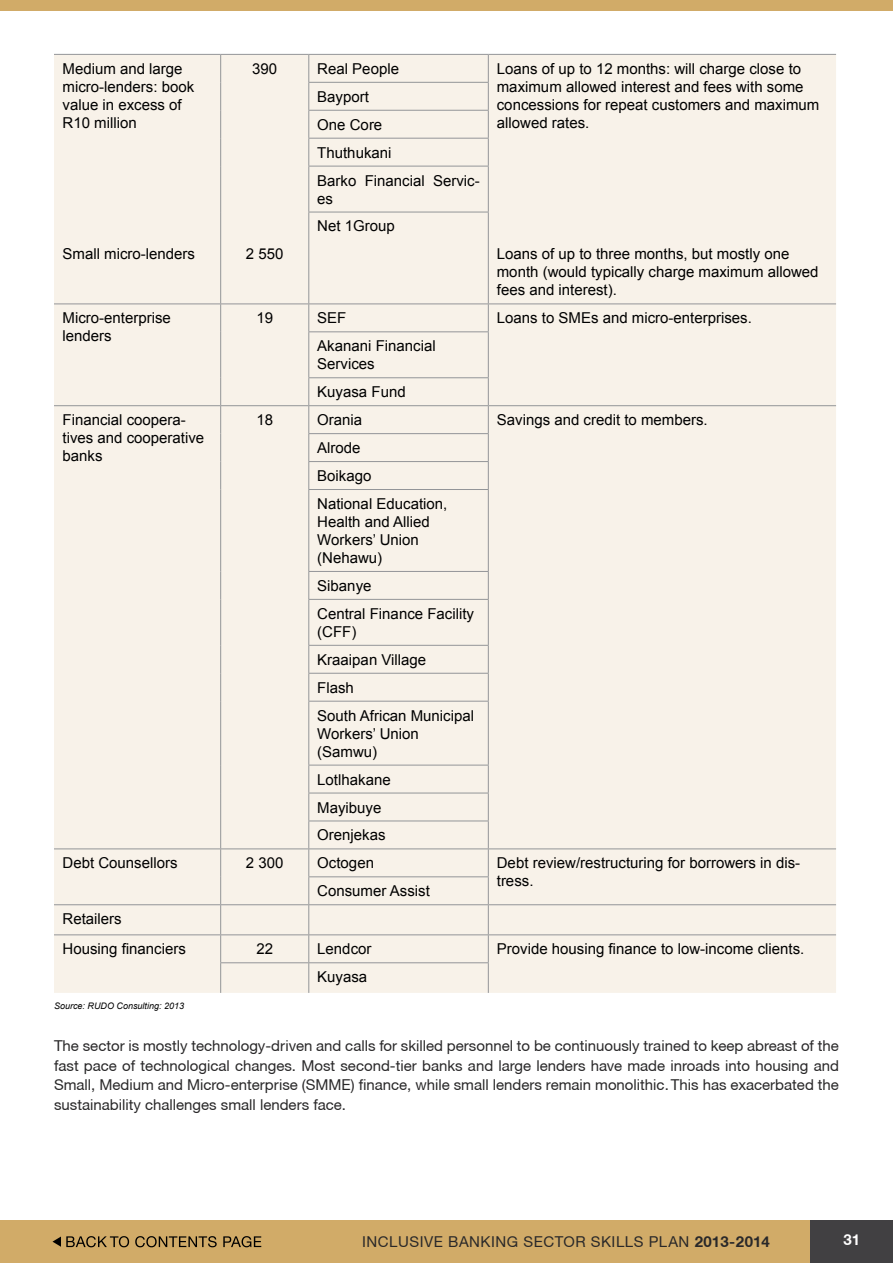
<style>
.page{position:relative;width:893px;height:1263px;background:#fff}
.page>*{position:absolute;margin:0;border:0;box-sizing:border-box;transform-origin:0 0}
.t1{font:15px/18px "Arial";color:#000}
.t2{font:15px/19.5px "Helvetica Neue CE";color:#292829;text-align:justify}
.t3{font:15px "Helvetica Neue CE";letter-spacing:.035em;color:#292829}
.t4{font:700 15px "Helvetica Neue CE";color:#fff}
.t5{font:italic 9px "Arial";color:#000}
.s1{font-weight:700}
</style>
<div class="page">
<div style="left:0;top:0;width:893px;height:11px;background:#d1ab68"></div>
<div style="left:0;top:1220px;width:811px;height:43px;background:#d1ab68"></div>
<div style="left:811px;top:1220px;width:82px;height:43px;background:#414042"></div>
<svg style="left:53px;top:1236px;width:208px;height:11px"></svg>
<div style="left:54px;top:55px;width:782px;height:938px;background:#f8f2e9"></div>
<hr style="left:54px;top:54px;width:167px;height:1px;background:#939598">
<hr style="left:221px;top:54px;width:88px;height:1px;background:#939598">
<svg style="left:220px;top:55px;width:1px;height:111px"></svg>
<hr style="left:220px;top:166px;width:1px;height:46px;background:#939598">
<svg style="left:220px;top:212px;width:1px;height:28px"></svg>
<hr style="left:309px;top:54px;width:179px;height:1px;background:#939598">
<hr style="left:488px;top:54px;width:348px;height:1px;background:#939598">
<hr style="left:308px;top:82px;width:181px;height:1px;background:#939598">
<hr style="left:308px;top:110px;width:181px;height:1px;background:#939598">
<hr style="left:308px;top:138px;width:181px;height:1px;background:#939598">
<svg style="left:308px;top:55px;width:1px;height:111px"></svg>
<svg style="left:488px;top:55px;width:1px;height:111px"></svg>
<hr style="left:308px;top:166px;width:181px;height:1px;background:#939598">
<hr style="left:308px;top:166px;width:1px;height:46px;background:#939598">
<hr style="left:488px;top:166px;width:1px;height:46px;background:#939598">
<hr style="left:308px;top:212px;width:181px;height:1px;background:#939598">
<svg style="left:308px;top:212px;width:1px;height:28px"></svg>
<svg style="left:488px;top:212px;width:1px;height:28px"></svg>
<hr style="left:220px;top:240px;width:1px;height:63px;background:#939598">
<hr style="left:308px;top:240px;width:1px;height:63px;background:#939598">
<hr style="left:488px;top:240px;width:1px;height:63px;background:#939598">
<hr style="left:54px;top:303px;width:167px;height:1px;background:#939598">
<hr style="left:221px;top:303px;width:88px;height:1px;background:#939598">
<svg style="left:220px;top:304px;width:1px;height:28px"></svg>
<hr style="left:220px;top:332px;width:1px;height:46px;background:#939598">
<hr style="left:309px;top:303px;width:179px;height:1px;background:#939598">
<svg style="left:308px;top:304px;width:1px;height:27px"></svg>
<hr style="left:488px;top:303px;width:348px;height:1px;background:#939598">
<svg style="left:488px;top:304px;width:1px;height:27px"></svg>
<hr style="left:308px;top:331px;width:181px;height:1px;background:#939598">
<hr style="left:308px;top:332px;width:1px;height:45px;background:#939598">
<hr style="left:488px;top:332px;width:1px;height:45px;background:#939598">
<hr style="left:308px;top:377px;width:181px;height:1px;background:#939598">
<hr style="left:54px;top:405px;width:167px;height:1px;background:#939598">
<hr style="left:221px;top:405px;width:88px;height:1px;background:#939598">
<svg style="left:220px;top:378px;width:1px;height:111px"></svg>
<hr style="left:220px;top:489px;width:1px;height:82px;background:#939598">
<svg style="left:220px;top:571px;width:1px;height:28px"></svg>
<hr style="left:220px;top:599px;width:1px;height:46px;background:#939598">
<svg style="left:220px;top:645px;width:1px;height:56px"></svg>
<hr style="left:220px;top:701px;width:1px;height:64px;background:#939598">
<hr style="left:309px;top:405px;width:179px;height:1px;background:#939598">
<hr style="left:488px;top:405px;width:348px;height:1px;background:#939598">
<hr style="left:308px;top:433px;width:181px;height:1px;background:#939598">
<hr style="left:308px;top:461px;width:181px;height:1px;background:#939598">
<svg style="left:308px;top:378px;width:1px;height:111px"></svg>
<svg style="left:488px;top:378px;width:1px;height:111px"></svg>
<hr style="left:308px;top:489px;width:181px;height:1px;background:#939598">
<hr style="left:308px;top:490px;width:1px;height:81px;background:#939598">
<hr style="left:488px;top:490px;width:1px;height:81px;background:#939598">
<hr style="left:308px;top:571px;width:181px;height:1px;background:#939598">
<svg style="left:308px;top:572px;width:1px;height:27px"></svg>
<svg style="left:488px;top:572px;width:1px;height:27px"></svg>
<hr style="left:308px;top:599px;width:181px;height:1px;background:#939598">
<hr style="left:308px;top:600px;width:1px;height:45px;background:#939598">
<hr style="left:488px;top:600px;width:1px;height:45px;background:#939598">
<hr style="left:308px;top:645px;width:181px;height:1px;background:#939598">
<hr style="left:308px;top:673px;width:181px;height:1px;background:#939598">
<svg style="left:308px;top:646px;width:1px;height:55px"></svg>
<svg style="left:488px;top:646px;width:1px;height:55px"></svg>
<hr style="left:308px;top:701px;width:181px;height:1px;background:#939598">
<hr style="left:308px;top:701px;width:1px;height:64px;background:#939598">
<hr style="left:488px;top:701px;width:1px;height:64px;background:#939598">
<hr style="left:308px;top:765px;width:181px;height:1px;background:#939598">
<hr style="left:308px;top:793px;width:181px;height:1px;background:#939598">
<hr style="left:308px;top:820px;width:181px;height:1px;background:#939598">
<hr style="left:54px;top:848px;width:167px;height:1px;background:#939598">
<hr style="left:221px;top:848px;width:88px;height:1px;background:#939598">
<hr style="left:309px;top:848px;width:179px;height:1px;background:#939598">
<hr style="left:488px;top:848px;width:348px;height:1px;background:#939598">
<hr style="left:308px;top:876px;width:181px;height:1px;background:#939598">
<hr style="left:54px;top:904px;width:167px;height:1px;background:#939598">
<hr style="left:221px;top:904px;width:88px;height:1px;background:#939598">
<hr style="left:309px;top:904px;width:179px;height:1px;background:#939598">
<hr style="left:488px;top:904px;width:348px;height:1px;background:#939598">
<hr style="left:54px;top:934px;width:167px;height:1px;background:#939598">
<hr style="left:221px;top:934px;width:88px;height:1px;background:#939598">
<svg style="left:220px;top:765px;width:1px;height:197px"></svg>
<hr style="left:309px;top:934px;width:179px;height:1px;background:#939598">
<svg style="left:308px;top:765px;width:1px;height:197px"></svg>
<hr style="left:488px;top:934px;width:348px;height:1px;background:#939598">
<svg style="left:488px;top:765px;width:1px;height:197px"></svg>
<hr style="left:220px;top:963px;width:1px;height:30px;background:#939598">
<hr style="left:308px;top:963px;width:1px;height:30px;background:#939598">
<hr style="left:488px;top:963px;width:1px;height:30px;background:#939598">
<hr style="left:220px;top:962px;width:89px;height:1px;background:#939598">
<hr style="left:309px;top:962px;width:180px;height:1px;background:#939598">
<p class="t1" style="left:63px;top:60px;width:133px">Medium and large micro-lenders: book value in excess of<br>R10 million</p>
<p class="t1" style="left:252px;top:60px;width:27px">390</p>
<p class="t1" style="left:317px;top:60px;width:83px">Real People</p>
<p class="t1" style="left:497px;top:60px;width:324px">Loans of up to 12 months: will charge close to maximum allowed interest and fees with some concessions for repeat customers and maximum allowed rates.</p>
<p class="t1" style="left:317px;top:83px;width:164px;line-height:27.9px">Bayport<br>One Core<br>Thuthukani<br>Barko Financial Servic-</p>
<p class="t1" style="left:317px;top:184px;width:79px;line-height:27.9px">es<br>Net 1Group</p>
<p class="t1" style="left:63px;top:245px;width:134px">Small micro-lenders</p>
<p class="t1" style="left:246px;top:245px;width:39px">2 550</p>
<p class="t1" style="left:497px;top:245px;width:323px">Loans of up to three months, but mostly one month (would typically charge maximum allowed fees and interest).</p>
<p class="t1" style="left:63px;top:309px;width:110px">Micro-enterprise lenders</p>
<p class="t1" style="left:256px;top:309px;width:18px">19</p>
<p class="t1" style="left:317px;top:309px;width:31px">SEF</p>
<p class="t1" style="left:497px;top:309px;width:257px">Loans to SMEs and micro-enterprises.</p>
<p class="t1" style="left:317px;top:337px;width:120px">Akanani Financial<br>Services</p>
<p class="t1" style="left:317px;top:383px;width:90px">Kuyasa Fund</p>
<p class="t1" style="left:63px;top:411px;width:143px">Financial coopera&shy;tives and cooperative banks</p>
<p class="t1" style="left:256px;top:411px;width:18px">18</p>
<p class="t1" style="left:317px;top:411px;width:47px">Orania</p>
<p class="t1" style="left:497px;top:411px;width:212px">Savings and credit to members.</p>
<p class="t1" style="left:317px;top:434px;width:132px;line-height:27.9px">Alrode<br>Boikago<br>National Education,</p>
<p class="t1" style="left:317px;top:513px;width:114px">Health and Allied<br>Workers’ Union (Nehawu)</p>
<p class="t1" style="left:317px;top:572px;width:158px;line-height:27.9px">Sibanye<br>Central Finance Facility</p>
<p class="t1" style="left:317px;top:618px;width:158px;line-height:27.9px">(CFF)<br>Kraaipan Village<br>Flash<br>South African Municipal</p>
<p class="t1" style="left:317px;top:724px;width:103px">Workers’ Union (Samwu)</p>
<p class="t1" style="left:317px;top:765px;width:75px;line-height:27.9px">Lotlhakane<br>Mayibuye<br>Orenjekas</p>
<p class="t1" style="left:63px;top:854px;width:117px">Debt Counsellors</p>
<p class="t1" style="left:246px;top:854px;width:39px">2 300</p>
<p class="t1" style="left:317px;top:854px;width:58px">Octogen</p>
<p class="t1" style="left:497px;top:854px;width:305px">Debt review/restructuring for borrowers in dis&shy;tress.</p>
<p class="t1" style="left:317px;top:882px;width:114px">Consumer Assist</p>
<p class="t1" style="left:63px;top:904px;width:125px;line-height:30.2px">Retailers<br>Housing financiers</p>
<p class="t1" style="left:256px;top:940px;width:18px">22</p>
<p class="t1" style="left:317px;top:940px;width:56px">Lendcor</p>
<p class="t1" style="left:497px;top:940px;width:309px">Provide housing finance to low-income clients.</p>
<p class="t1" style="left:317px;top:968px;width:52px">Kuyasa</p>
<p class="t5" style="left:54px;top:1000px;width:132px">Source: RUDO Consulting: 2013</p>
<p class="t2" style="left:54px;top:1036px;width:786px">The sector is mostly technology-driven and calls for skilled personnel to be continuously trained to keep abreast of the fast pace of technological changes. Most second-tier banks and large lenders have made inroads into housing and Small, Medium and Micro-enterprise (SMME) finance, while small lenders remain monolithic. This has exacerbated the sustainability challenges small lenders face.</p>
<p class="t3" style="left:362px;top:1233px;width:409px">INCLUSIVE BANKING SECTOR SKILLS PLAN <span class="s1">2013-2014</span></p>
<p class="t4" style="left:843px;top:1230px;width:18px">31</p>
</div>
